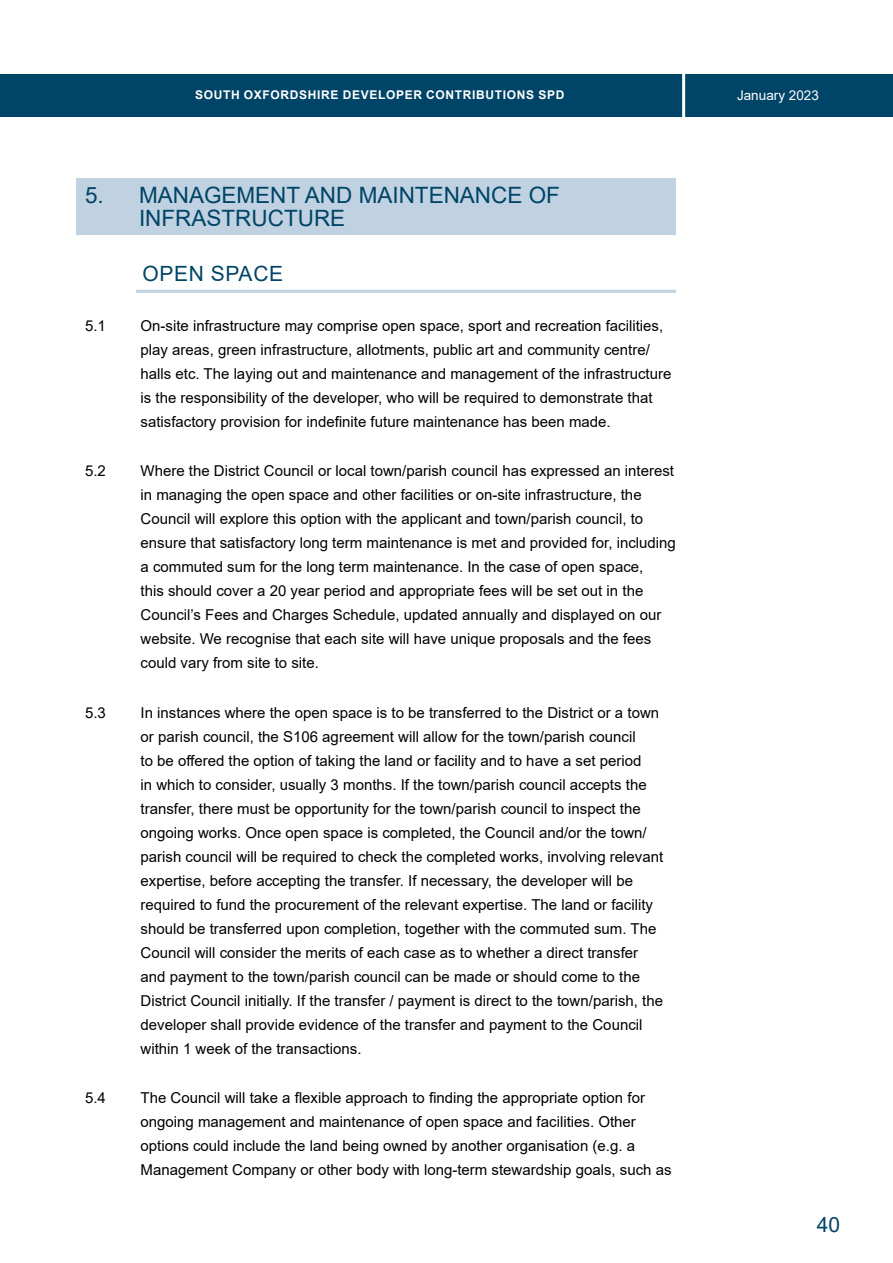
<style>
.page{position:relative;width:893px;height:1263px;background:#fff}
.page>*{position:absolute;margin:0;border:0;box-sizing:border-box;transform-origin:0 0}
.t1{font:22.5px/22.5px "Arial";color:#004467}
.t2{font:21px "Arial";letter-spacing:.035em;color:#004467}
.t3{font:15px/24px "Arial";color:#000}
.t4{font:13.5px "Arial";color:#fff}
.t5{font:700 12px "Arial";letter-spacing:.055em;color:#fff}
</style>
<div class="page">
<div style="left:0;top:75px;width:893px;height:42px;background:#004467"></div>
<hr style="left:682px;top:64px;width:3px;height:53px;background:#fff">
<div style="left:77px;top:179px;width:599px;height:56px;background:#c0d2e1"></div>
<hr style="left:136px;top:290px;width:540px;height:3px;background:#c0d2e1">
<p class="t5" style="left:195px;top:86px;width:371px">SOUTH OXFORDSHIRE DEVELOPER CONTRIBUTIONS SPD</p>
<p class="t1" style="left:139px;top:184px;width:422px;text-indent:-54px">5. MANAGEMENT AND MAINTENANCE OF<br>INFRASTRUCTURE</p>
<p class="t2" style="left:142px;top:259px;width:142px">OPEN SPACE</p>
<p class="t3" style="left:85px;top:313px;width:22px">5.1</p>
<p class="t3" style="left:141px;top:313px;width:532px">On-site infrastructure may comprise open space, sport and recreation facilities, play areas, green infrastructure, allotments, public art and community centre/ halls etc. The laying out and maintenance and management of the infrastructure is the responsibility of the developer, who will be required to demonstrate that satisfactory provision for indefinite future maintenance has been made.</p>
<p class="t3" style="left:85px;top:459px;width:22px">5.2</p>
<p class="t3" style="left:141px;top:459px;width:537px">Where the District Council or local town/parish council has expressed an interest in managing the open space and other facilities or on-site infrastructure, the Council will explore this option with the applicant and town/parish council, to ensure that satisfactory long term maintenance is met and provided for, including a commuted sum for the long term maintenance. In the case of open space,<br>this should cover a 20 year period and appropriate fees will be set out in the Council’s Fees and Charges Schedule, updated annually and displayed on our website. We recognise that each site will have unique proposals and the fees could vary from site to site.</p>
<p class="t3" style="left:85px;top:700px;width:22px">5.3</p>
<p class="t3" style="left:141px;top:700px;width:524px">In instances where the open space is to be transferred to the District or a town or parish council, the S106 agreement will allow for the town/parish council<br>to be offered the option of taking the land or facility and to have a set period<br>in which to consider, usually 3 months. If the town/parish council accepts the transfer, there must be opportunity for the town/parish council to inspect the ongoing works. Once open space is completed, the Council and/or the town/ parish council will be required to check the completed works, involving relevant expertise, before accepting the transfer. If necessary, the developer will be required to fund the procurement of the relevant expertise. The land or facility should be transferred upon completion, together with the commuted sum. The Council will consider the merits of each case as to whether a direct transfer and payment to the town/parish council can be made or should come to the District Council initially. If the transfer / payment is direct to the town/parish, the developer shall provide evidence of the transfer and payment to the Council within 1 week of the transactions.</p>
<p class="t3" style="left:85px;top:1086px;width:22px">5.4</p>
<p class="t3" style="left:141px;top:1086px;width:533px">The Council will take a flexible approach to finding the appropriate option for ongoing management and maintenance of open space and facilities. Other options could include the land being owned by another organisation (e.g. a Management Company or other body with long-term stewardship goals, such as</p>
<p class="t4" style="left:737px;top:86px;width:83px">January 2023</p>
<h2 class="t2" style="left:817px;top:1210px;width:25px">40</h2>
</div>
